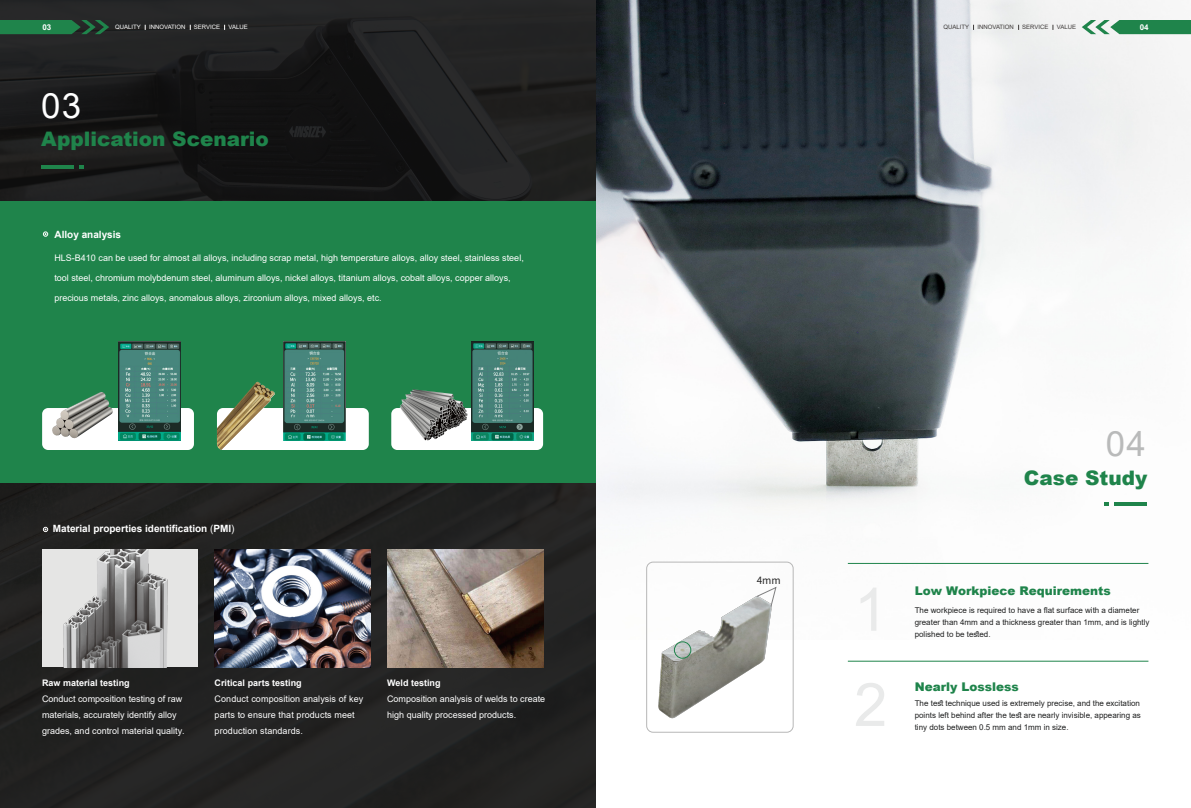
<style>
.page{position:relative;width:1191px;height:808px;background:#fff}
.page>*{position:absolute;margin:0;border:0;box-sizing:border-box;transform-origin:0 0}
.t1{font:60px "Arial";color:#e9eaea}
.t2{font:34.9px "Arial";color:#fff}
.t3{font:34.9px "Arial";color:#b9baba}
.t4{font:900 20px "Arial";color:#1f844b}
.t5{font:900 12px "Arial";color:#1f844b}
.t6{font:700 10px "Arial";color:#fff}
.t7{font:10px "Source Han Sans CN";color:#252525}
.t8{font:9px/16px "Arial";color:#fff}
.t9{font:700 9px "Arial";color:#fff}
.t10{font:8px/12px "Arial";color:#1f2020}
.t11{font:700 8px "Arial";color:#fff}
.t12{font:6px "Arial";color:#fff}
.t13{font:6px "Arial";color:#3e3a39}
.s1{font-weight:400}
</style>
<div class="page">
<img style="left:595px;top:0;width:596px;height:639px">
<img style="left:0;top:0;width:595px;height:808px">
<div style="left:0;top:201px;width:595px;height:282px;background:#1f844b"></div>
<div style="left:42px;top:549px;width:156px;height:118px;background:#e5e5e4"></div>
<img style="left:622px;top:571px;width:188px;height:162px">
<div style="left:674px;top:641px;width:17px;height:18px;border:1px solid #1f844b;border-radius:50%"></div>
<hr style="left:848px;top:563px;width:300px;height:1px;background:#1f844b">
<hr style="left:848px;top:661px;width:300px;height:1px;background:#1f844b">
<div style="left:646px;top:562px;width:147px;height:170px;border:1px solid #b7b7b7;border-radius:6px"></div>
<div style="left:42px;top:408px;width:152px;height:42px;background:#fff;border-radius:6px"></div>
<img style="left:52px;top:392px;width:61px;height:47px">
<div style="left:217px;top:408px;width:152px;height:42px;background:#fff;border-radius:6px"></div>
<div style="left:391px;top:408px;width:152px;height:42px;background:#fff;border-radius:6px"></div>
<img style="left:217px;top:382px;width:58px;height:68px">
<img style="left:399px;top:389px;width:68px;height:52px">
<img style="left:472px;top:342px;width:62px;height:99px">
<img style="left:283px;top:341px;width:62px;height:100px">
<img style="left:119px;top:342px;width:62px;height:99px">
<svg style="left:43px;top:232px;width:5px;height:4px"></svg>
<svg style="left:43px;top:527px;width:5px;height:5px"></svg>
<img style="left:215px;top:549px;width:155px;height:118px">
<img style="left:63px;top:549px;width:105px;height:118px">
<img style="left:387px;top:549px;width:156px;height:118px">
<svg style="left:756px;top:587px;width:20px;height:20px"></svg>
<hr style="left:41px;top:165px;width:32px;height:4px;background:#1f844b">
<svg style="left:79px;top:165px;width:5px;height:4px"></svg>
<hr style="left:1114px;top:502px;width:32px;height:3px;background:#1f844b">
<svg style="left:1103px;top:502px;width:5px;height:3px"></svg>
<svg style="left:0;top:20px;width:109px;height:14px;background:#207043"></svg>
<svg style="left:1081px;top:20px;width:110px;height:14px"></svg>
<p class="t11" style="left:42px;top:21px;width:10px">03</p>
<p class="t12" style="left:115px;top:23px;width:27px">QUALITY</p>
<p class="t12" style="left:149px;top:23px;width:38px">INNOVATION</p>
<p class="t12" style="left:194px;top:23px;width:28px">SERVICE</p>
<p class="t12" style="left:228px;top:23px;width:21px">VALUE</p>
<p class="t13" style="left:943px;top:23px;width:27px">QUALITY</p>
<p class="t13" style="left:977px;top:23px;width:38px">INNOVATION</p>
<p class="t13" style="left:1022px;top:23px;width:28px">SERVICE</p>
<p class="t13" style="left:1056px;top:23px;width:21px">VALUE</p>
<p class="t11" style="left:1139px;top:21px;width:10px">04</p>
<h2 class="t2" style="left:41px;top:82px;width:42px">03</h2>
<h3 class="t4" style="left:41px;top:124px;width:229px">Application Scenario</h3>
<p class="t6" style="left:54px;top:227px;width:68px">Alloy analysis</p>
<p class="t8" style="left:54px;top:250px;width:471px">HLS-B410 can be used for almost all alloys, including scrap metal, high temperature alloys, alloy steel, stainless steel,</p>
<p class="t8" style="left:54px;top:270px;width:458px">tool steel, chromium molybdenum steel, aluminum alloys, nickel alloys, titanium alloys, cobalt alloys, copper alloys,</p>
<p class="t8" style="left:54px;top:290px;width:329px">precious metals, zinc alloys, anomalous alloys, zirconium alloys, mixed alloys, etc.</p>
<p class="t6" style="left:53px;top:522px;width:183px">Material properties identification <span class="s1">(</span>PMI<span class="s1">)</span></p>
<p class="t9" style="left:42px;top:676px;width:89px">Raw material testing</p>
<p class="t8" style="left:42px;top:690px;width:144px">Conduct composition testing of raw materials, accurately identify alloy grades, and control material quality.</p>
<p class="t9" style="left:215px;top:676px;width:89px">Critical parts testing</p>
<p class="t8" style="left:215px;top:690px;width:150px">Conduct composition analysis of key parts to ensure that products meet production standards.</p>
<p class="t9" style="left:387px;top:676px;width:55px">Weld testing</p>
<p class="t8" style="left:387px;top:690px;width:160px">Composition analysis of welds to create high quality processed products.</p>
<p class="t7" style="left:756px;top:575px;width:26px">4mm</p>
<h2 class="t3" style="left:1105px;top:420px;width:42px">04</h2>
<h3 class="t4" style="left:1024px;top:464px;width:125px">Case Study</h3>
<h1 class="t1" style="left:854px;top:663px;width:35px">2</h1>
<h3 class="t5" style="left:914px;top:582px;width:198px">Low Workpiece Requirements</h3>
<p class="t10" style="left:914px;top:604px;width:236px">The workpiece is required to have a flat surface with a diameter greater than 4mm and a thickness greater than 1mm, and is lightly polished to be tested.</p>
<h3 class="t5" style="left:914px;top:678px;width:105px">Nearly Lossless</h3>
<p class="t10" style="left:914px;top:697px;width:228px;text-align:justify">The test technique used is extremely precise, and the excitation points left behind after the test are nearly invisible, appearing as tiny dots between 0.5 mm and 1mm in size.</p>
</div>
